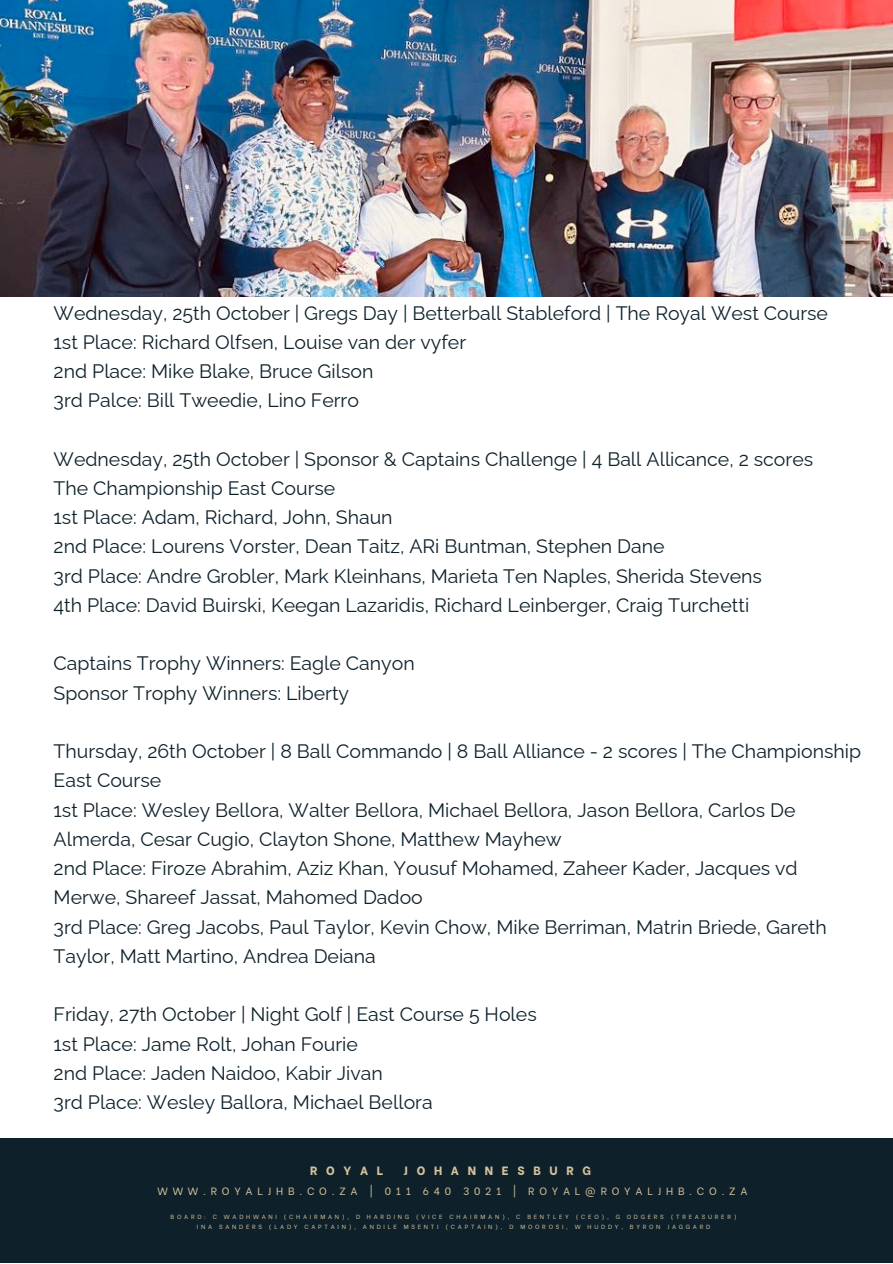
<style>
.page{position:relative;width:893px;height:1264px;background:#fff}
.page>*{position:absolute;margin:0;border:0;box-sizing:border-box;transform-origin:0 0}
.t1{font:19.5px/29.2px "Raleway";color:#0e212b}
.t2{font:800 12px "Be Vietnam";letter-spacing:.725em;color:#d5c19c}
.t3{font:10.5px "Be Vietnam";letter-spacing:.455em;color:#d5c19c}
.t4{font:6px "Be Vietnam";letter-spacing:.455em;color:#d5c19c}
</style>
<div class="page">
<img style="left:0;top:0;width:892px;height:297px">
<div style="left:0;top:1138px;width:892px;height:124px;background:#0e212b"></div>
<p class="t1" style="left:54px;top:298px;width:775px">Wednesday, 25th October | Gregs Day | Betterball Stableford | The Royal West Course</p>
<p class="t1" style="left:54px;top:327px;width:414px">1st Place: Richard Olfsen, Louise van der vyfer</p>
<p class="t1" style="left:54px;top:356px;width:321px">2nd Place: Mike Blake, Bruce Gilson</p>
<p class="t1" style="left:54px;top:386px;width:307px">3rd Palce: Bill Tweedie, Lino Ferro</p>
<p class="t1" style="left:54px;top:444px;width:761px">Wednesday, 25th October | Sponsor &amp; Captains Challenge | 4 Ball Allicance, 2 scores</p>
<p class="t1" style="left:54px;top:473px;width:283px">The Championship East Course</p>
<p class="t1" style="left:54px;top:502px;width:340px">1st Place: Adam, Richard, John, Shaun</p>
<p class="t1" style="left:54px;top:532px;width:612px">2nd Place: Lourens Vorster, Dean Taitz, ARi Buntman, Stephen Dane</p>
<p class="t1" style="left:54px;top:561px;width:709px">3rd Place: Andre Grobler, Mark Kleinhans, Marieta Ten Naples, Sherida Stevens</p>
<p class="t1" style="left:54px;top:590px;width:697px">4th Place: David Buirski, Keegan Lazaridis, Richard Leinberger, Craig Turchetti</p>
<p class="t1" style="left:54px;top:649px;width:362px">Captains Trophy Winners: Eagle Canyon</p>
<p class="t1" style="left:54px;top:678px;width:297px">Sponsor Trophy Winners: Liberty</p>
<p class="t1" style="left:54px;top:736px;width:809px">Thursday, 26th October | 8 Ball Commando | 8 Ball Alliance - 2 scores | The Championship<br>East Course</p>
<p class="t1" style="left:54px;top:795px;width:743px">1st Place: Wesley Bellora, Walter Bellora, Michael Bellora, Jason Bellora, Carlos De<br>Almerda, Cesar Cugio, Clayton Shone, Matthew Mayhew</p>
<p class="t1" style="left:54px;top:853px;width:745px">2nd Place: Firoze Abrahim, Aziz Khan, Yousuf Mohamed, Zaheer Kader, Jacques vd<br>Merwe, Shareef Jassat, Mahomed Dadoo</p>
<p class="t1" style="left:54px;top:912px;width:774px">3rd Place: Greg Jacobs, Paul Taylor, Kevin Chow, Mike Berriman, Matrin Briede, Gareth<br>Taylor, Matt Martino, Andrea Deiana</p>
<p class="t1" style="left:54px;top:999px;width:484px">Friday, 27th October | Night Golf | East Course 5 Holes</p>
<p class="t1" style="left:54px;top:1029px;width:306px">1st Place: Jame Rolt, Johan Fourie</p>
<p class="t1" style="left:54px;top:1058px;width:330px">2nd Place: Jaden Naidoo, Kabir Jivan</p>
<p class="t1" style="left:54px;top:1087px;width:380px">3rd Place: Wesley Ballora, Michael Bellora</p>
<p class="t2" style="left:310px;top:1160px;width:75px">ROYAL</p>
<p class="t2" style="left:403px;top:1160px;width:189px">JOHANNESBURG</p>
<p class="t3" style="left:157px;top:1182px;width:591px">WWW.ROYALJHB.CO.ZA | 011 640 3021 | ROYAL@ROYALJHB.CO.ZA</p>
<p class="t4" style="left:170px;top:1211px;width:567px">BOARD: C WADHWANI (CHAIRMAN), D HARDING (VICE CHAIRMAN), C BENTLEY (CEO), G ODGERS (TREASURER)</p>
<p class="t4" style="left:197px;top:1221px;width:514px">INA SANDERS (LADY CAPTAIN), ANDILE MSENTI (CAPTAIN), D MOOROSI, W HUDDY, BYRON JAGGARD</p>
</div>
